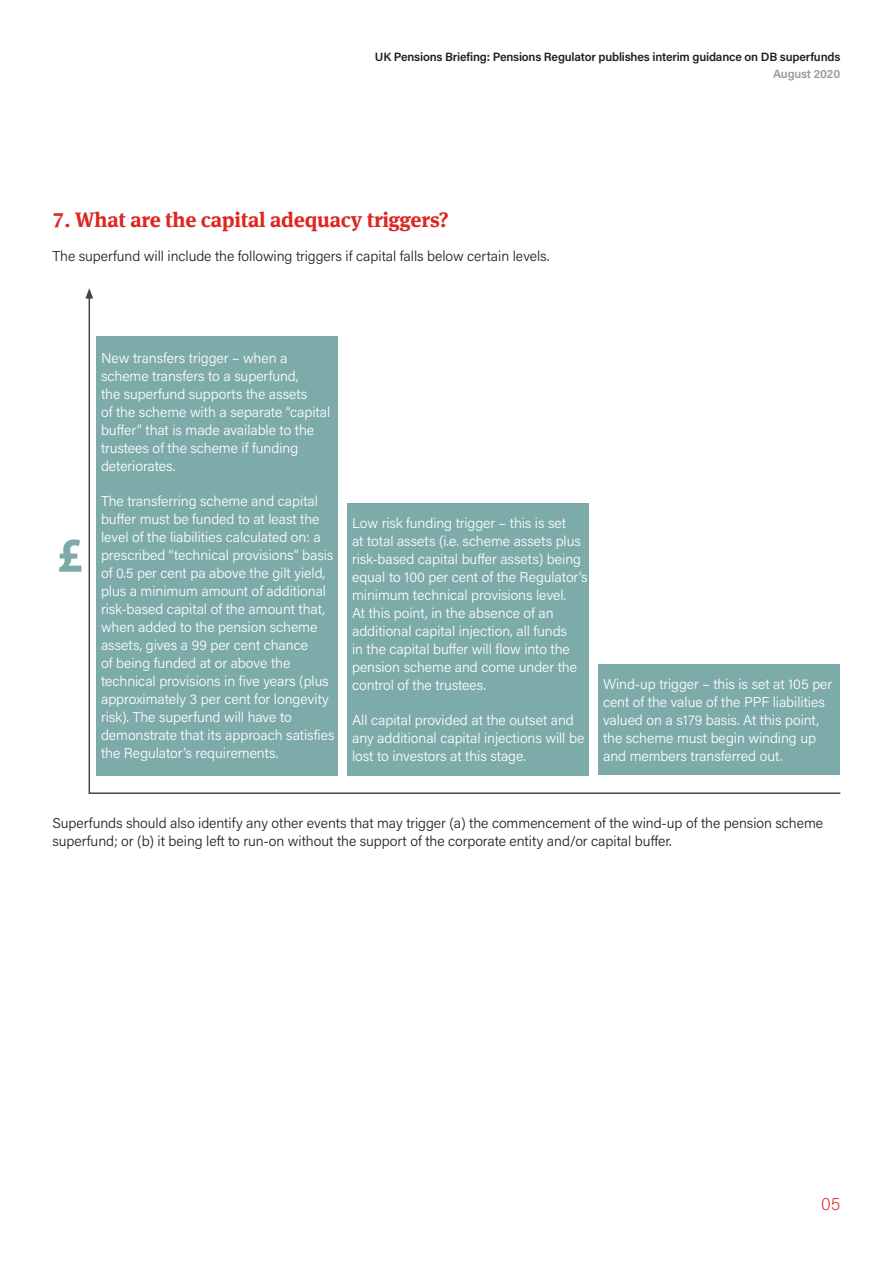
<style>
.page{position:relative;width:893px;height:1263px;background:#fff}
.page>*{position:absolute;margin:0;border:0;box-sizing:border-box;transform-origin:0 0}
.t1{font:700 21px "Meta Serif Offc Pro";letter-spacing:-.01em;color:#dd2720}
.t2{font:200 18px "Acumin Pro";color:#dd2720}
.P_body{font:300 14.25px/18px "Acumin Pro";letter-spacing:-.005em;color:#fff}
.P_body-2{font:300 14.25px/18px "Acumin Pro";letter-spacing:-.005em;color:#231f20}
.t3{font:600 12px "Acumin Pro";letter-spacing:-.015em;color:#231f20}
.t4{font:600 12px "Acumin Pro";letter-spacing:-.015em;color:#999}
</style>
<div class="page">
<hr style="left:89px;top:792px;width:751px;height:2px;background:#454545">
<hr style="left:89px;top:296px;width:1px;height:498px;background:#454545">
<svg style="left:85px;top:288px;width:8px;height:11px"></svg>
<div style="left:97px;top:336px;width:241px;height:439px;background:#7daba9"></div>
<div style="left:348px;top:503px;width:241px;height:272px;background:#7daba9"></div>
<div style="left:599px;top:664px;width:241px;height:111px;background:#7daba9"></div>
<svg style="left:59px;top:539px;width:22px;height:33px"></svg>
<p class="t3" style="left:375px;top:49px;width:467px">UK Pensions Briefing: Pensions Regulator publishes interim guidance on DB superfunds</p>
<p class="t4" style="left:773px;top:65px;width:69px">August 2020</p>
<h1 class="t1" style="left:53px;top:202px;width:397px">7. What are the capital adequacy triggers?</h1>
<p class="P_body-2" style="left:53px;top:246px;width:498px">The superfund will include the following triggers if capital falls below certain levels.</p>
<p class="P_body" style="left:101px;top:349px;width:231px">New transfers trigger – when a scheme transfers to a superfund,<br>the superfund supports the assets<br>of the scheme with a separate “capital buffer” that is made available to the trustees of the scheme if funding deteriorates.</p>
<p class="P_body" style="left:101px;top:492px;width:235px">The transferring scheme and capital buffer must be funded to at least the level of the liabilities calculated on: a prescribed “technical provisions” basis of 0.5 per cent pa above the gilt yield, plus a minimum amount of additional risk-based capital of the amount that, when added to the pension scheme assets, gives a 99 per cent chance<br>of being funded at or above the technical provisions in five years (plus approximately 3 per cent for longevity risk). The superfund will have to demonstrate that its approach satisfies the Regulator’s requirements.</p>
<p class="P_body" style="left:352px;top:513px;width:237px">Low risk funding trigger – this is set<br>at total assets (i.e. scheme assets plus risk-based capital buffer assets) being equal to 100 per cent of the Regulator’s minimum technical provisions level.<br>At this point, in the absence of an additional capital injection, all funds<br>in the capital buffer will flow into the pension scheme and come under the control of the trustees.</p>
<p class="P_body" style="left:352px;top:710px;width:234px">All capital provided at the outset and any additional capital injections will be lost to investors at this stage.</p>
<p class="P_body" style="left:603px;top:674px;width:231px">Wind-up trigger – this is set at 105 per cent of the value of the PPF liabilities valued on a s179 basis. At this point, the scheme must begin winding up and members transferred out.</p>
<p class="P_body-2" style="left:53px;top:814px;width:772px">Superfunds should also identify any other events that may trigger (a) the commencement of the wind-up of the pension scheme superfund; or (b) it being left to run-on without the support of the corporate entity and/or capital buffer.</p>
<p class="t2" style="left:821px;top:1192px;width:21px">05</p>
</div>
